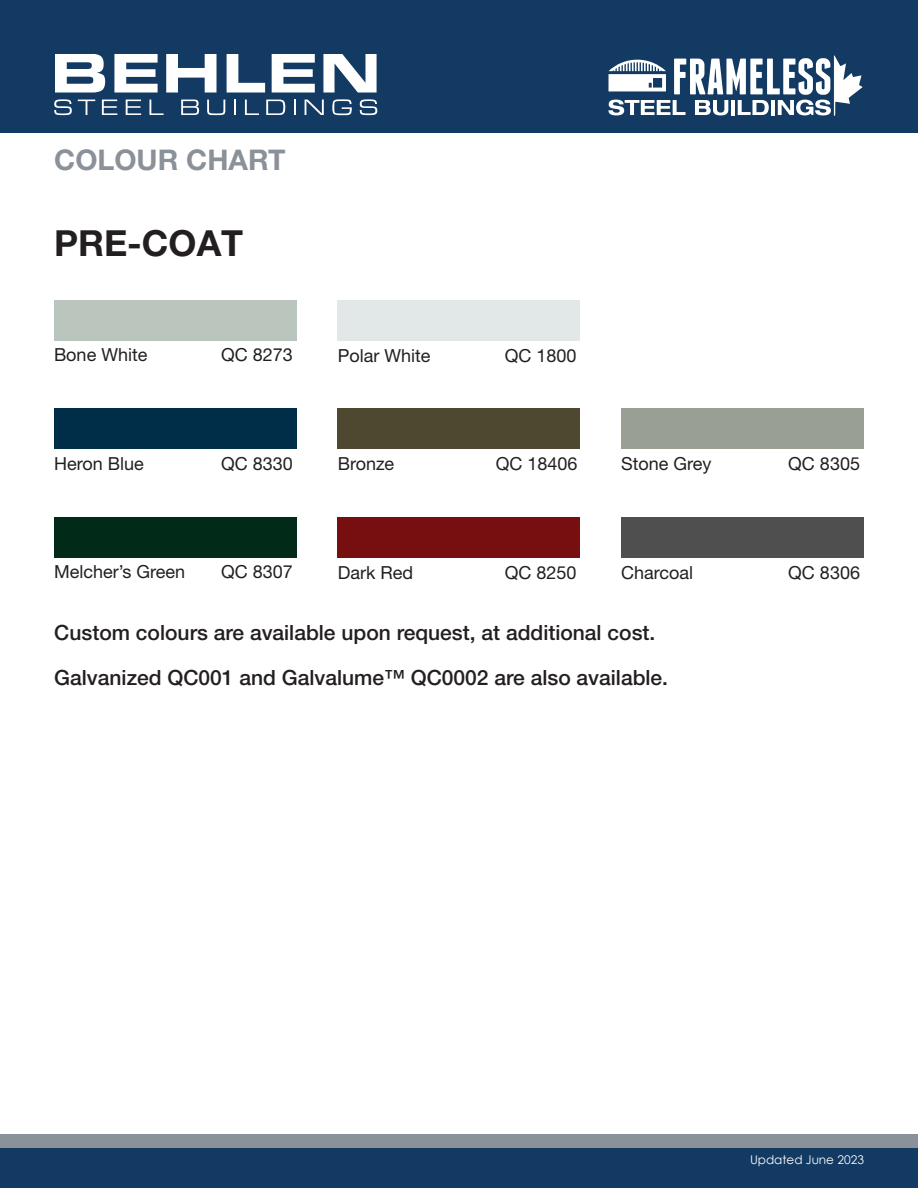
<style>
.page{position:relative;width:918px;height:1188px;background:#fff}
.page>*{position:absolute;margin:0;border:0;box-sizing:border-box;transform-origin:0 0}
.t1{font:700 36px "Helvetica Neue LT Pro";color:#231f20}
.t2{font:700 28.5px "Helvetica Neue LT Std";color:#8a9199}
.t3{font:500 21px "Helvetica Neue LT Pro";color:#231f20}
.t4{font:18px "Helvetica Neue LT Std";color:#231f20}
.t5{font:12px "Century Gothic";color:#fff}
</style>
<div class="page">
<div style="left:54px;top:300px;width:243px;height:40px;background:#bac5bd"></div>
<div style="left:337px;top:300px;width:243px;height:40px;background:#e2e8e7"></div>
<div style="left:54px;top:408px;width:243px;height:41px;background:#002d47"></div>
<div style="left:338px;top:408px;width:242px;height:41px;background:#4f4830"></div>
<div style="left:621px;top:409px;width:243px;height:40px;background:#999f93"></div>
<div style="left:338px;top:517px;width:242px;height:41px;background:#770f11"></div>
<div style="left:54px;top:517px;width:243px;height:41px;background:#012b18"></div>
<div style="left:621px;top:518px;width:243px;height:40px;background:#4f4f4f"></div>
<div style="left:0;top:1134px;width:918px;height:54px;background:#123a63"></div>
<div style="left:0;top:1134px;width:918px;height:14px;background:#8a9199"></div>
<div style="left:0;top:0;width:918px;height:133px;background:#123a63"></div>
<svg style="left:55px;top:54px;width:50px;height:39px"></svg>
<svg style="left:114px;top:54px;width:44px;height:39px"></svg>
<svg style="left:166px;top:54px;width:51px;height:39px"></svg>
<svg style="left:227px;top:54px;width:38px;height:39px"></svg>
<svg style="left:272px;top:54px;width:43px;height:39px"></svg>
<svg style="left:323px;top:54px;width:54px;height:39px"></svg>
<svg style="left:54px;top:99px;width:18px;height:16px"></svg>
<svg style="left:78px;top:100px;width:17px;height:15px"></svg>
<svg style="left:102px;top:100px;width:15px;height:15px"></svg>
<svg style="left:126px;top:100px;width:15px;height:15px"></svg>
<svg style="left:149px;top:100px;width:15px;height:15px"></svg>
<svg style="left:181px;top:100px;width:18px;height:15px"></svg>
<svg style="left:207px;top:100px;width:18px;height:15px"></svg>
<svg style="left:234px;top:100px;width:2px;height:15px"></svg>
<svg style="left:245px;top:100px;width:14px;height:15px"></svg>
<svg style="left:266px;top:100px;width:19px;height:15px"></svg>
<svg style="left:294px;top:100px;width:2px;height:15px"></svg>
<svg style="left:305px;top:100px;width:19px;height:15px"></svg>
<svg style="left:332px;top:99px;width:20px;height:16px"></svg>
<svg style="left:360px;top:99px;width:17px;height:16px"></svg>
<svg style="left:608px;top:56px;width:254px;height:60px"></svg>
<p class="t2" style="left:54px;top:142px;width:233px">COLOUR CHART</p>
<p class="t1" style="left:54px;top:221px;width:191px">PRE-COAT</p>
<p class="t4" style="left:54px;top:344px;width:95px">Bone White</p>
<p class="t4" style="left:221px;top:344px;width:73px">QC 8273</p>
<p class="t4" style="left:338px;top:345px;width:94px">Polar White</p>
<p class="t4" style="left:505px;top:345px;width:73px">QC 1800</p>
<p class="t4" style="left:54px;top:453px;width:91px">Heron Blue</p>
<p class="t4" style="left:221px;top:453px;width:73px">QC 8330</p>
<p class="t4" style="left:338px;top:453px;width:58px">Bronze</p>
<p class="t4" style="left:496px;top:453px;width:83px">QC 18406</p>
<p class="t4" style="left:621px;top:453px;width:92px">Stone Grey</p>
<p class="t4" style="left:788px;top:453px;width:73px">QC 8305</p>
<p class="t4" style="left:54px;top:561px;width:133px">Melcher’s Green</p>
<p class="t4" style="left:221px;top:561px;width:73px">QC 8307</p>
<p class="t4" style="left:338px;top:562px;width:77px">Dark Red</p>
<p class="t4" style="left:505px;top:562px;width:73px">QC 8250</p>
<p class="t4" style="left:621px;top:562px;width:73px">Charcoal</p>
<p class="t4" style="left:788px;top:562px;width:73px">QC 8306</p>
<p class="t3" style="left:54px;top:620px;width:603px">Custom colours are available upon request, at additional cost.</p>
<p class="t3" style="left:54px;top:665px;width:615px">Galvanized QC001 and Galvalume™ QC0002 are also available.</p>
<p class="t5" style="left:750px;top:1151px;width:115px">Updated June 2023</p>
</div>
